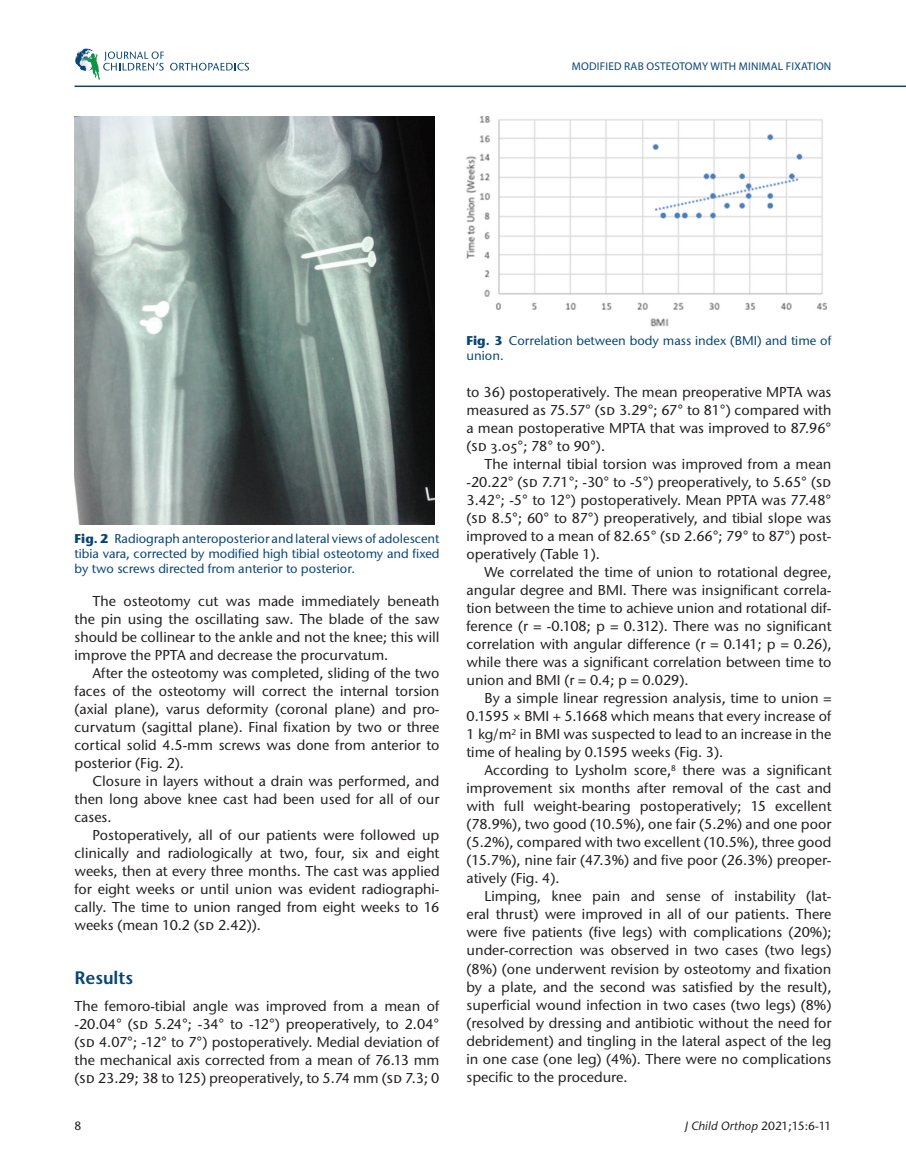
<style>
.page{position:relative;width:906px;height:1170px;background:#fff}
.page>*{position:absolute;margin:0;border:0;box-sizing:border-box;transform-origin:0 0}
.jrnlHead1{font:600 18px "Stone Sans Std";color:#084575}
.TXI{font:500 14.25px/18px "Stone Sans Pro ITC";color:#231f20;text-align:justify}
.TXT{font:500 14.25px/18px "Stone Sans Pro ITC";color:#231f20;text-align:justify}
.jrnlFigCaption{font:500 12.75px/15px "Stone Sans Pro ITC";color:#084575;text-align:justify}
.jrnlLFH-TXT{font:italic 500 12px "Stone Sans Pro ITC";color:#231f20}
.jrnlLFH-TXT-2{font:500 12px "Stone Sans Pro ITC";color:#231f20}
.t1{font:11.25px "Myriad Pro";letter-spacing:.02em;color:#084575}
.s1{font-family:"Stone Sans Std";font-weight:700}
.s2{font-style:normal}
</style>
<div class="page">
<svg style="left:170px;top:63px;width:79px;height:8px"></svg>
<div style="left:74px;top:48px;width:24px;height:24px;border:1px solid #fff;border-radius:50%"></div>
<svg style="left:75px;top:49px;width:89px;height:31px"></svg>
<hr style="left:74px;top:86px;width:832px;height:1px;background:#084575">
<img style="left:75px;top:117px;width:360px;height:407px">
<img style="left:466px;top:117px;width:360px;height:209px">
<p class="t1" style="left:572px;top:60px;width:261px">MODIFIED RAB OSTEOTOMY WITH MINIMAL FIXATION</p>
<p class="jrnlFigCaption" style="left:75px;top:530px;width:366px"><span class="s1">Fig. 2</span> Radiograph anteroposterior and lateral views of adolescent tibia vara, corrected by modified high tibial osteotomy and fixed by two screws directed from anterior to posterior.</p>
<p class="TXI" style="left:74px;top:592px;width:366px;text-indent:18px">The osteotomy cut was made immediately beneath the pin using the oscillating saw. The blade of the saw should be collinear to the ankle and not the knee; this will improve the PPTA and decrease the procurvatum.</p>
<p class="TXI" style="left:74px;top:664px;width:366px;text-indent:18px">After the osteotomy was completed, sliding of the two faces of the osteotomy will correct the internal torsion (axial plane), varus deformity (coronal plane) and pro&shy;curvatum (sagittal plane). Final fixation by two or three cortical solid 4.5-mm screws was done from anterior to posterior (Fig. 2).</p>
<p class="TXI" style="left:74px;top:772px;width:366px;text-indent:18px">Closure in layers without a drain was performed, and then long above knee cast had been used for all of our cases.</p>
<p class="TXI" style="left:74px;top:826px;width:366px;text-indent:18px">Postoperatively, all of our patients were followed up clinically and radiologically at two, four, six and eight weeks, then at every three months. The cast was applied for eight weeks or until union was evident radiographi&shy;cally. The time to union ranged from eight weeks to 16 weeks (mean 10.2 (sd 2.42)).</p>
<p class="jrnlHead1" style="left:74px;top:966px;width:60px">Results</p>
<p class="TXT" style="left:74px;top:996px;width:366px">The femoro-tibial angle was improved from a mean of -20.04° (sd 5.24°; -34° to -12°) preoperatively, to 2.04° (sd 4.07°; -12° to 7°) postoperatively. Medial deviation of the mechanical axis corrected from a mean of 76.13 mm (sd 23.29; 38 to 125) preoperatively, to 5.74 mm (sd 7.3; 0</p>
<p class="jrnlFigCaption" style="left:466px;top:332px;width:366px"><span class="s1">Fig. 3</span> Correlation between body mass index (BMI) and time of union.</p>
<p class="TXT" style="left:466px;top:383px;width:366px">to 36) postoperatively. The mean preoperative MPTA was measured as 75.57° (sd 3.29°; 67° to 81°) compared with a mean postoperative MPTA that was improved to 87.96° (sd 3.05°; 78° to 90°).</p>
<p class="TXI" style="left:466px;top:455px;width:366px;text-indent:18px">The internal tibial torsion was improved from a mean -20.22° (sd 7.71°; -30° to -5°) preoperatively, to 5.65° (sd 3.42°; -5° to 12°) postoperatively. Mean PPTA was 77.48° (sd 8.5°; 60° to 87°) preoperatively, and tibial slope was improved to a mean of 82.65° (sd 2.66°; 79° to 87°) post&shy;operatively (Table 1).</p>
<p class="TXI" style="left:466px;top:563px;width:366px;text-indent:18px">We correlated the time of union to rotational degree, angular degree and BMI. There was insignificant correla&shy;tion between the time to achieve union and rotational dif&shy;ference (r = -0.108; p = 0.312). There was no significant correlation with angular difference (r = 0.141; p = 0.26), while there was a significant correlation between time to union and BMI (r = 0.4; p = 0.029).</p>
<p class="TXI" style="left:466px;top:689px;width:366px;text-indent:18px">By a simple linear regression analysis, time to union = 0.1595 × BMI + 5.1668 which means that every increase of 1 kg/m<sup>2</sup> in BMI was suspected to lead to an increase in the time of healing by 0.1595 weeks (Fig. 3).</p>
<p class="TXI" style="left:466px;top:761px;width:366px;text-indent:18px">According to Lysholm score,<sup>8</sup> there was a significant improvement six months after removal of the cast and with full weight-bearing postoperatively; 15 excellent (78.9%), two good (10.5%), one fair (5.2%) and one poor (5.2%), compared with two excellent (10.5%), three good (15.7%), nine fair (47.3%) and five poor (26.3%) preoper&shy;atively (Fig. 4).</p>
<p class="TXI" style="left:466px;top:887px;width:366px;text-indent:18px">Limping, knee pain and sense of instability (lat&shy;eral thrust) were improved in all of our patients. There were five patients (five legs) with complications (20%); under-correction was observed in two cases (two legs) (8%) (one underwent revision by osteotomy and fixation by a plate, and the second was satisfied by the result), superficial wound infection in two cases (two legs) (8%) (resolved by dressing and antibiotic without the need for debridement) and tingling in the lateral aspect of the leg in one case (one leg) (4%). There were no complications specific to the procedure.</p>
<p class="jrnlLFH-TXT-2" style="left:75px;top:1118px;width:8px">8</p>
<p class="jrnlLFH-TXT" style="left:685px;top:1118px;width:148px">J Child Orthop <span class="s2">2021;15:6-11</span></p>
</div>
